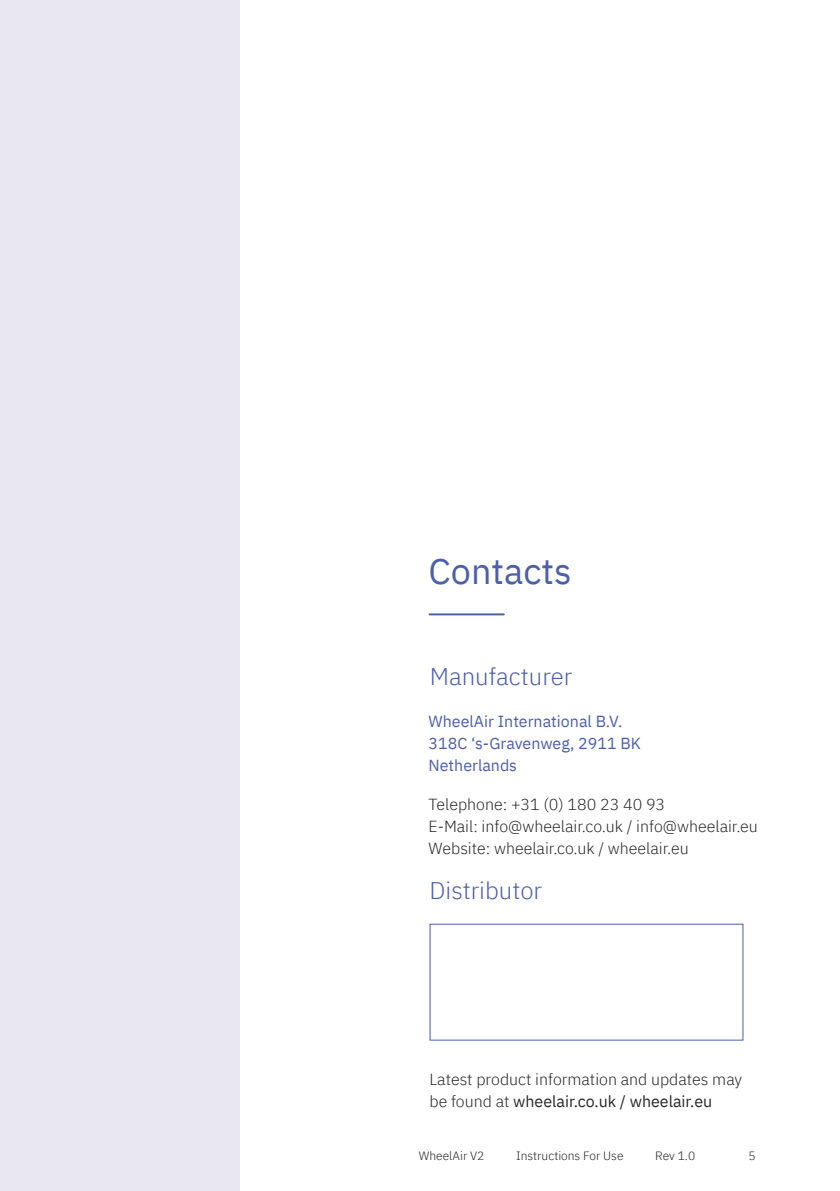
<style>
.page{position:relative;width:840px;height:1191px;background:#fff}
.page>*{position:absolute;margin:0;border:0;box-sizing:border-box;transform-origin:0 0}
.t1{font:36px "IBM Plex Sans";color:#4b5fab}
.Sub_Title_Left_Align{font:300 24px "IBM Plex Sans";color:#4b5fab}
.Support_Body_Copy{font:300 16px/22px "IBM Plex Sans";color:#262727}
.Support_Body_Copy_co{font:16px "IBM Plex Sans";color:#4b5fab}
.t2{font:300 12px "IBM Plex Sans";color:#231f20}
.s1{font-weight:400}
</style>
<div class="page">
<hr style="left:429px;top:613px;width:74px;height:2px;background:#4b5fab">
<div style="left:429px;top:924px;width:313px;height:116px;border:1px solid #4b5fab"></div>
<div style="left:0;top:0;width:239px;height:1191px;background:#e9e7f2"></div>
<p class="t1" style="left:428px;top:544px;width:145px">Contacts</p>
<p class="Sub_Title_Left_Align" style="left:429px;top:658px;width:144px">Manufacturer</p>
<p class="Support_Body_Copy_co" style="left:428px;top:709px;width:195px">WheelAir International B.V.</p>
<p class="Support_Body_Copy_co" style="left:428px;top:731px;width:214px">318C ‘s-Gravenweg, 2911 BK</p>
<p class="Support_Body_Copy_co" style="left:428px;top:753px;width:90px">Netherlands</p>
<p class="Support_Body_Copy" style="left:428px;top:792px;width:238px">Telephone: +31 (0) 180 23 40 93</p>
<p class="Support_Body_Copy" style="left:428px;top:814px;width:331px">E-Mail: info@wheelair.co.uk / info@wheelair.eu</p>
<p class="Support_Body_Copy" style="left:428px;top:836px;width:261px">Website: wheelair.co.uk / wheelair.eu</p>
<p class="Sub_Title_Left_Align" style="left:429px;top:872px;width:114px">Distributor</p>
<p class="Support_Body_Copy" style="left:429px;top:1067px;width:314px">Latest product information and updates may be found at <span class="s1">wheelair.co.uk / wheelair.eu</span></p>
<p class="t2" style="left:418px;top:1146px;width:67px">WheelAir V2</p>
<p class="t2" style="left:516px;top:1146px;width:109px">Instructions For Use</p>
<p class="t2" style="left:655px;top:1146px;width:41px">Rev 1.0</p>
<p class="t2" style="left:748px;top:1146px;width:9px">5</p>
</div>
